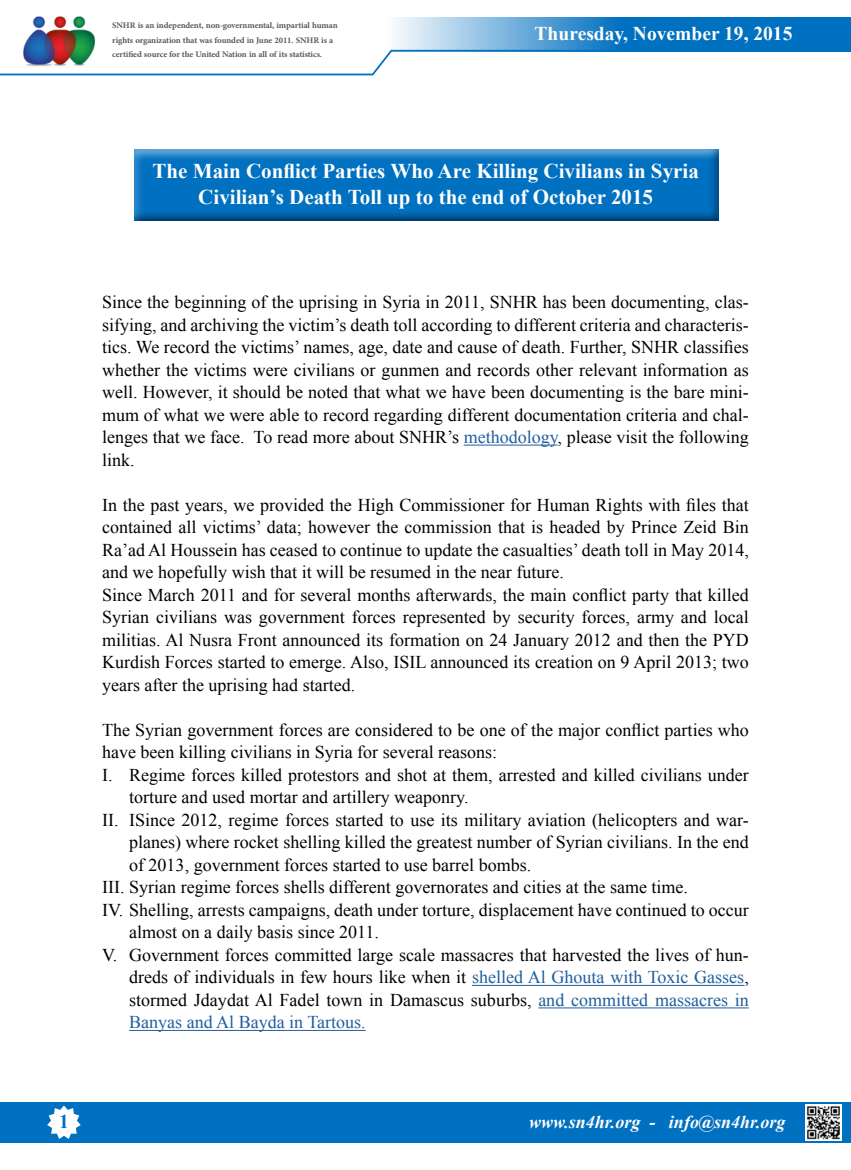
<style>
.page{position:relative;width:851px;height:1170px;background:#fff}
.page>*{position:absolute;margin:0;border:0;box-sizing:border-box;transform-origin:0 0}
.t1{font:700 21px/25.2px "Times New Roman";color:#fff;text-align:center}
.t2{font:700 19.5px "Times New Roman";color:#fff}
.t3{font:700 19.5px "Times New Roman";color:#0070c0}
.t4{font:18px/22.5px "Times New Roman";color:#000}
.t5{font:18px/22.5px "Times New Roman";color:#215e9e}
.t6{font:italic 700 18px "Times New Roman";color:#fff}
.t7{font:700 12px/14.4px "Adobe Arabic";letter-spacing:-.01em;color:#58595b}
.s1{color:#215e9e}
.s2{color:#000}
</style>
<div class="page">
<img style="left:23px;top:16px;width:72px;height:33px">
<div style="left:0;top:1101px;width:850px;height:41px;background:#0070c0"></div>
<svg style="left:44px;top:1101px;width:40px;height:38px"></svg>
<svg style="left:0;top:49px;width:392px;height:27px"></svg>
<img style="left:805px;top:1104px;width:36px;height:36px">
<svg style="left:349px;top:17px;width:501px;height:35px;background:#4b9ad2"></svg>
<div style="left:125px;top:142px;width:606px;height:80px;background:#000;opacity:.75"></div>
<hr style="left:463px;top:444px;width:94px;height:1px;background:#215e9e">
<hr style="left:472px;top:984px;width:272px;height:1px;background:#215e9e">
<hr style="left:538px;top:1007px;width:210px;height:1px;background:#215e9e">
<hr style="left:129px;top:1029px;width:236px;height:1px;background:#215e9e">
<p class="t7" style="left:112px;top:17px;width:227px">SNHR anis independent, non-governmental, impartial human rights organization that was founded in June 2011. SNHR ais certified source for the United Nation in all of its statistics.</p>
<p class="t2" style="left:534px;top:20px;width:259px">Thuresday, November 19, 2015</p>
<p class="t1" style="left:152px;top:158px;width:547px">The Main Conflict Parties Who Are Killing Civilians in Syria<br>Civilian s’ Death Toll up to the end of October 2015</p>
<p class="t3" style="left:59px;top:1107px;width:11px">1</p>
<p class="t4" style="left:102px;top:290px;width:648px">Since the beginning of the uprising in Syria in 2011, SNHR has been documenting, clas-</p>
<p class="t4" style="left:102px;top:313px;width:648px">sifying, and archiving the victim s’ death toll according to different criteria and characteris-</p>
<p class="t4" style="left:102px;top:335px;width:648px">tics. We record the victims’ names, age, date and cause of death. Further, SNHR classifies</p>
<p class="t4" style="left:102px;top:358px;width:648px">whether the victims were civilians or gunmen and records other relevant information as</p>
<p class="t4" style="left:102px;top:380px;width:648px">well. However it, should be noted that what we have been documenting is the bare mini-</p>
<p class="t4" style="left:102px;top:403px;width:648px">mum of what we were able to record regarding different documentation criteria and chal-</p>
<p class="t4" style="left:102px;top:425px;width:144px">lenges that we face.</p>
<p class="t4" style="left:253px;top:425px;width:496px">To read more about SNHR s’ <span class="s1">methodology</span>, please visit the following</p>
<p class="t4" style="left:102px;top:448px;width:34px">link.</p>
<p class="t4" style="left:102px;top:493px;width:648px">In the past years, we provided the High Commissioner for Human Rights with files that contained all victims’ data; however the commission that is headed by Prince Zeid Bin Ra’ad Al Houssein has ceased to continue to update the casualties’ death toll in May 2014, and we hopefully wish that it will be resumed in the near future.<br>Since March 2011 and for several months afterwards, the main conflict party that killed Syrian civilians was government forces represented by security forces, army and local militias. Al Nusra Front announced its formation on 24 January 2012 and then the PYD Kurdish Forces started to emerge. Also, ISIL announced its creation on 9 April 2013; two years after the uprising had started.</p>
<p class="t4" style="left:102px;top:718px;width:648px">The Syrian government forces are considered to be one of the major conflict parties who have been killing civilians in Syria for several reasons:</p>
<p class="t4" style="left:129px;top:763px;width:621px">Regime forces killed protestors and shot at them, arrested and killed civilians under</p>
<p class="t4" style="left:102px;top:763px;width:12px">.I</p>
<p class="t4" style="left:102px;top:808px;width:18px">II.</p>
<p class="t4" style="left:129px;top:785px;width:341px">torture and used mortar and artillery weaponry.</p>
<p class="t4" style="left:129px;top:830px;width:621px">planes) where rocket shelling killed the greatest number of Syrian civilians In. the end</p>
<p class="t4" style="left:129px;top:808px;width:621px">ISince 2012, regime forces started to use its military aviation (helicopters and war-</p>
<p class="t4" style="left:129px;top:853px;width:403px">of 2013, government forces started to use barrel bombs.</p>
<p class="t4" style="left:102px;top:875px;width:587px">III. Syrian regime forces shells different governorates and cities at the same time.</p>
<p class="t4" style="left:102px;top:898px;width:648px">IV. Shelling, arrests campaigns, death under torture, displacement have continued to occur</p>
<p class="t4" style="left:129px;top:920px;width:251px">almost on a daily basis since 2011.</p>
<p class="t4" style="left:129px;top:965px;width:621px">dreds of individuals in few hours like when it <span class="s1">shelled Al Ghouta with Toxic Gasses</span>,</p>
<p class="t4" style="left:129px;top:943px;width:621px">Government forces committed large scale massacres that harvested the lives of hun-</p>
<p class="t4" style="left:102px;top:943px;width:17px">.V</p>
<p class="t5" style="left:129px;top:988px;width:621px"><span class="s2">stormed Jdaydat Al Fadel town in Damascus suburbs,</span> and committed massacres in<br>Banyas and Al Bayda in Tartous.</p>
<p class="t6" style="left:529px;top:1108px;width:113px">www.sn4hr.org</p>
<p class="t6" style="left:649px;top:1108px;width:7px">-</p>
<p class="t6" style="left:669px;top:1108px;width:118px">info@sn4hr.org</p>
</div>
